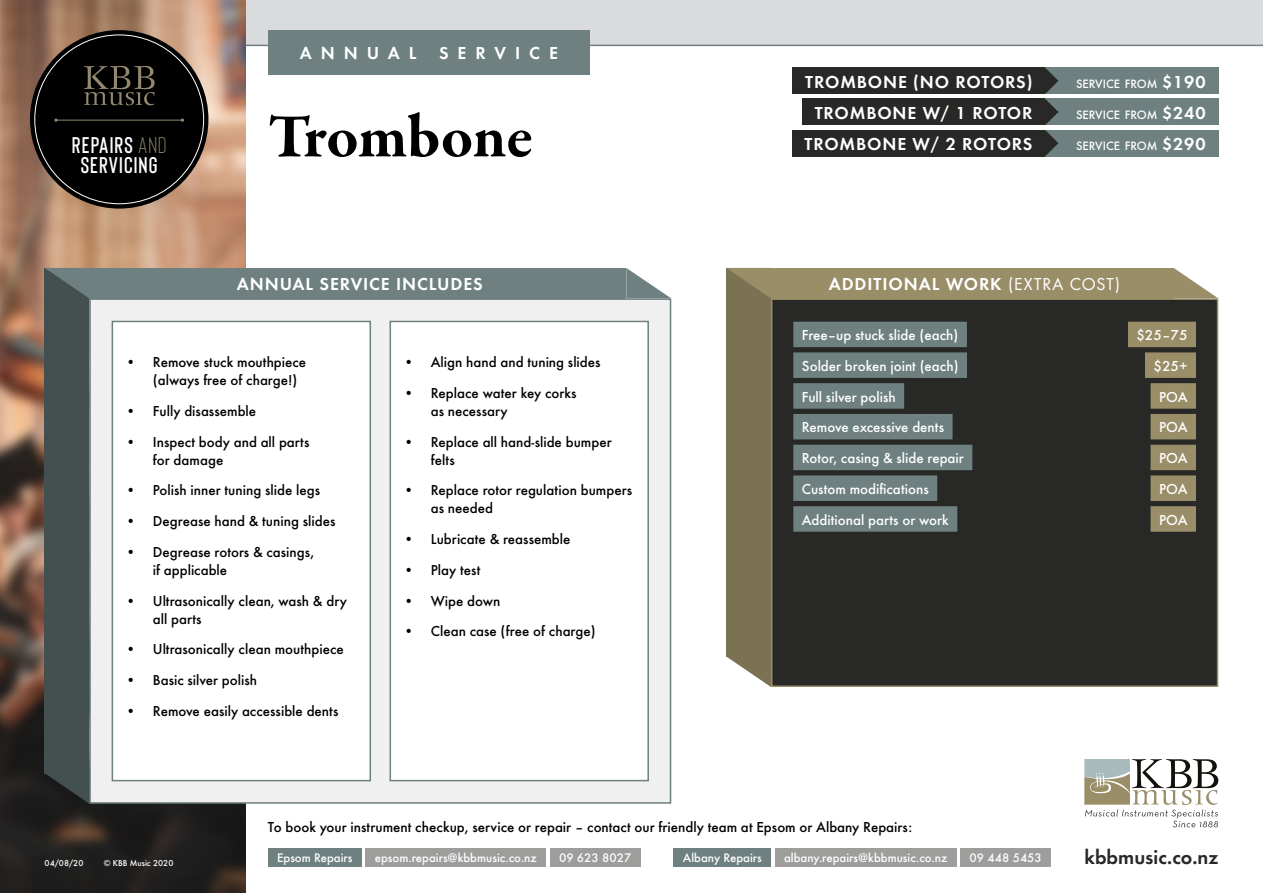
<style>
.page{position:relative;width:1263px;height:893px;background:#fff}
.page>*{position:absolute;margin:0;border:0;box-sizing:border-box;transform-origin:0 0}
.t1{font:700 63px "Garamond Premr Pro";letter-spacing:-.01em;color:#000}
.t2{font:600 22.65px/20.4px "Bison";letter-spacing:.05em;color:#fff;text-align:center}
.t3{font:20.4px "Futura Dem";color:#282827}
.t4{font:18px "Futura Dem";letter-spacing:.05em;color:#fff}
.t5{font:18px "Futura Dem";letter-spacing:.5em;color:#fff}
.t6{font:500 15px/18px "Futura";color:#000}
.t7{font:500 15px/30.8px "Futura";color:#fff;text-align:right}
.t8{font:500 12.9px "Futura";color:#fff}
.t9{font:500 12.6px "Futura";color:#fff}
.t10{font:500 9px "Futura";color:#fff}
.s1{font-weight:400;color:#948970}
.s2{font-family:"Futura Dem";font-weight:400;font-size:18px}
.s3{font-family:"Futura Boo"}
</style>
<div class="page">
<div style="left:246px;top:0;width:1017px;height:45px;background:#d9dbdc"></div>
<svg style="left:1084px;top:759px;width:134px;height:68px"></svg>
<img style="left:0;top:0;width:246px;height:893px">
<div style="left:30px;top:30px;width:178px;height:179px;background:#000;border-radius:50%"></div>
<hr style="left:56px;top:120px;width:126px;height:1px;background:#948970">
<svg style="left:84px;top:66px;width:71px;height:39px"></svg>
<div style="left:268px;top:848px;width:94px;height:18px;background:#6e8080"></div>
<div style="left:366px;top:848px;width:180px;height:18px;background:#9d9d9c"></div>
<div style="left:550px;top:848px;width:90px;height:18px;background:#9d9d9c"></div>
<div style="left:674px;top:848px;width:97px;height:18px;background:#6e8080"></div>
<div style="left:960px;top:848px;width:91px;height:18px;background:#9d9d9c"></div>
<div style="left:775px;top:848px;width:181px;height:18px;background:#9d9d9c"></div>
<hr style="left:246px;top:45px;width:1017px;height:1px;background:#6e8080">
<div style="left:268px;top:30px;width:322px;height:45px;background:#6e8080"></div>
<svg style="left:626px;top:268px;width:45px;height:30px"></svg>
<svg style="left:45px;top:773px;width:44px;height:31px"></svg>
<div style="left:45px;top:268px;width:44px;height:505px;background:#43504f"></div>
<div style="left:89px;top:268px;width:537px;height:30px;background:#6e8080"></div>
<svg style="left:45px;top:268px;width:44px;height:30px"></svg>
<div style="left:726px;top:268px;width:45px;height:388px;background:#7a7253"></div>
<div style="left:771px;top:298px;width:447px;height:389px;background:#282827;border:2px solid #998e68"></div>
<svg style="left:726px;top:656px;width:45px;height:31px"></svg>
<svg style="left:727px;top:268px;width:44px;height:30px"></svg>
<svg style="left:1174px;top:268px;width:44px;height:30px"></svg>
<div style="left:771px;top:268px;width:403px;height:30px;background:#998e68"></div>
<div style="left:89px;top:298px;width:582px;height:506px;background:#f0f0f1;border:2px solid #6e8080"></div>
<div style="left:112px;top:321px;width:258px;height:460px;background:#fff"></div>
<div style="left:112px;top:321px;width:259px;height:460px;border:2px solid #6e8080"></div>
<div style="left:390px;top:321px;width:258px;height:460px;background:#fff"></div>
<div style="left:390px;top:321px;width:259px;height:460px;border:2px solid #6e8080"></div>
<div style="left:792px;top:130px;width:253px;height:26px;background:#282827"></div>
<div style="left:802px;top:99px;width:243px;height:26px;background:#282827"></div>
<div style="left:792px;top:68px;width:253px;height:26px;background:#282827"></div>
<div style="left:1045px;top:130px;width:173px;height:26px;background:#6e8080"></div>
<div style="left:1045px;top:99px;width:173px;height:26px;background:#6e8080"></div>
<div style="left:1045px;top:68px;width:173px;height:26px;background:#6e8080"></div>
<svg style="left:1043px;top:68px;width:15px;height:88px"></svg>
<div style="left:1128px;top:322px;width:68px;height:25px;background:#998e68"></div>
<div style="left:1145px;top:352px;width:51px;height:26px;background:#998e68"></div>
<div style="left:1150px;top:383px;width:46px;height:26px;background:#998e68"></div>
<div style="left:1150px;top:414px;width:46px;height:25px;background:#998e68"></div>
<div style="left:1150px;top:445px;width:46px;height:25px;background:#998e68"></div>
<div style="left:1150px;top:475px;width:46px;height:26px;background:#998e68"></div>
<div style="left:1150px;top:506px;width:46px;height:26px;background:#998e68"></div>
<div style="left:793px;top:322px;width:174px;height:25px;background:#6e8080"></div>
<div style="left:793px;top:352px;width:174px;height:26px;background:#6e8080"></div>
<div style="left:793px;top:383px;width:111px;height:26px;background:#6e8080"></div>
<div style="left:793px;top:414px;width:159px;height:25px;background:#6e8080"></div>
<div style="left:793px;top:445px;width:179px;height:25px;background:#6e8080"></div>
<div style="left:793px;top:475px;width:144px;height:26px;background:#6e8080"></div>
<div style="left:793px;top:506px;width:164px;height:26px;background:#6e8080"></div>
<h2 class="t2" style="left:72px;top:133px;width:96px">REPAIRS <span class="s1">and<br></span>SERVICING</h2>
<p class="t4" style="left:300px;top:41px;width:118px">ANNUAL</p>
<p class="t5" style="left:439px;top:41px;width:120px">SERVICE</p>
<h1 class="t1" style="left:268px;top:98px;width:267px">Trombone</h1>
<p class="t4" style="left:805px;top:69px;width:229px">TROMBONE (NO ROTORS)</p>
<p class="t9" style="left:1076px;top:74px;width:131px">SERVICE FROM <span class="s2">$190</span></p>
<p class="t4" style="left:815px;top:100px;width:219px">TROMBONE W/ 1 ROTOR</p>
<p class="t9" style="left:1076px;top:105px;width:131px">SERVICE FROM <span class="s2">$240</span></p>
<p class="t4" style="left:804px;top:131px;width:229px">TROMBONE W/ 2 ROTORS</p>
<p class="t9" style="left:1076px;top:136px;width:131px">SERVICE FROM <span class="s2">$290</span></p>
<p class="t4" style="left:237px;top:271px;width:247px">ANNUAL SERVICE INCLUDES</p>
<p class="t4" style="left:829px;top:271px;width:293px">ADDITIONAL WORK <span class="s3">(EXTRA COST)</span></p>
<p class="t6" style="left:153px;top:352px;width:155px;text-indent:-27px">• Remove stuck mouthpiece (always free of charge!)</p>
<p class="t6" style="left:126px;top:401px;width:132px">• Fully disassemble</p>
<p class="t6" style="left:153px;top:431px;width:158px;text-indent:-27px">• Inspect body and all parts for damage</p>
<p class="t6" style="left:126px;top:480px;width:196px">• Polish inner tuning slide legs</p>
<p class="t6" style="left:126px;top:511px;width:211px">• Degrease hand &amp; tuning slides</p>
<p class="t6" style="left:153px;top:542px;width:163px;text-indent:-27px">• Degrease rotors &amp; casings, if applicable</p>
<p class="t6" style="left:153px;top:590px;width:196px;text-indent:-27px">• Ultrasonically clean, wash &amp; dry all parts</p>
<p class="t6" style="left:126px;top:639px;width:219px">• Ultrasonically clean mouthpiece</p>
<p class="t6" style="left:126px;top:670px;width:133px">• Basic silver polish</p>
<p class="t6" style="left:126px;top:701px;width:214px">• Remove easily accessible dents</p>
<p class="t6" style="left:404px;top:352px;width:198px">• Align hand and tuning slides</p>
<p class="t6" style="left:431px;top:383px;width:147px;text-indent:-27px">• Replace water key corks as necessary</p>
<p class="t6" style="left:431px;top:431px;width:182px;text-indent:-27px">• Replace all hand-slide bumper felts</p>
<p class="t6" style="left:431px;top:480px;width:203px;text-indent:-27px">• Replace rotor regulation bumpers as needed</p>
<p class="t6" style="left:404px;top:529px;width:168px">• Lubricate &amp; reassemble</p>
<p class="t6" style="left:404px;top:560px;width:78px">• Play test</p>
<p class="t6" style="left:404px;top:590px;width:98px">• Wipe down</p>
<p class="t6" style="left:404px;top:621px;width:193px">• Clean case (free of charge)</p>
<p class="t7" style="left:802px;top:318px;width:164px;text-align:left">Free–up stuck slide (each)<br>Solder broken joint (each)<br>Full silver polish<br>Remove excessive dents<br>Rotor, casing &amp; slide repair<br>Custom modifications<br>Additional parts or work</p>
<p class="t6" style="left:268px;top:817px;width:646px">To book your instrument checkup, service or repair – contact our friendly team at Epsom or Albany Repairs:</p>
<p class="t7" style="left:1136px;top:318px;width:53px">$25–75 $25+<br>POA<br>POA<br>POA<br>POA<br>POA</p>
<p class="t10" style="left:45px;top:856px;width:40px">04/08/20</p>
<p class="t10" style="left:104px;top:856px;width:71px">© KBB Music 2020</p>
<p class="t8" style="left:277px;top:848px;width:77px">Epsom Repairs</p>
<p class="t8" style="left:375px;top:848px;width:164px">epsom.repairs@kbbmusic.co.nz</p>
<p class="t8" style="left:559px;top:848px;width:74px">09 623 8027</p>
<p class="t8" style="left:683px;top:848px;width:80px">Albany Repairs</p>
<p class="t8" style="left:784px;top:848px;width:165px">albany.repairs@kbbmusic.co.nz</p>
<p class="t8" style="left:970px;top:848px;width:74px">09 448 5453</p>
<h3 class="t3" style="left:1084px;top:843px;width:135px">kbbmusic.co.nz</h3>
</div>
